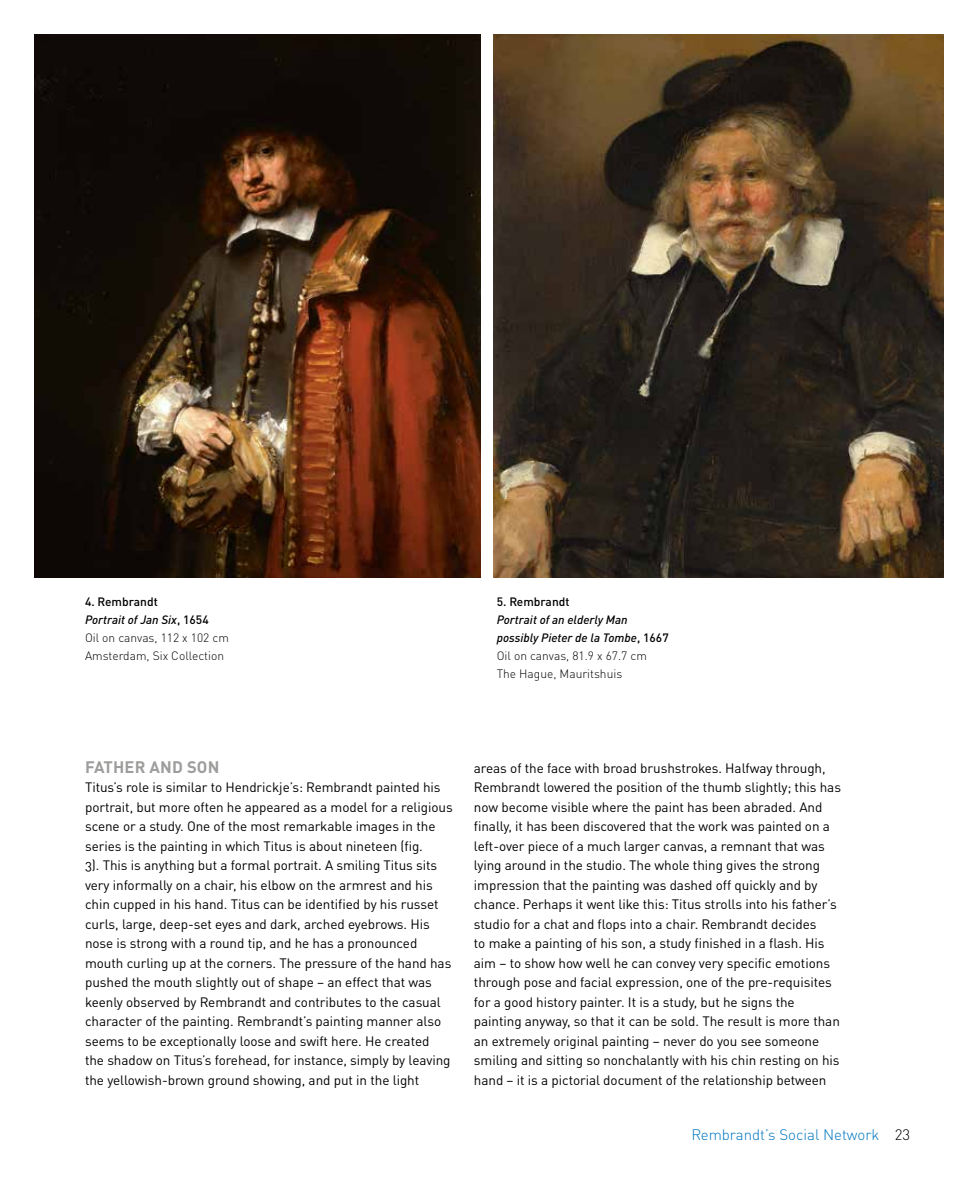
<style>
.page{position:relative;width:978px;height:1191px;background:#fff}
.page>*{position:absolute;margin:0;border:0;box-sizing:border-box;transform-origin:0 0}
.t1{font:700 16.5px "DIN Pro";letter-spacing:.01em;color:#9d9d9c}
.t2{font:300 15px "DIN Pro";color:#0075bf}
.t3{font:13.5px/19.5px "DIN Pro";letter-spacing:-.005em;color:#000}
.t4{font:italic 500 12px/18px "DIN Pro";color:#000}
.t5{font:300 12px/18px "DIN Pro";color:#000}
.t6{font:500 12px "DIN Pro";color:#000}
.s1{font-weight:500}
.s2{font-weight:500;font-style:italic}
.s3{font-style:normal}
.s4{font-weight:300;font-style:normal}
.s5{color:#000}
</style>
<div class="page">
<img style="left:494px;top:34px;width:450px;height:544px">
<img style="left:34px;top:34px;width:446px;height:544px">
<p class="t5" style="left:85px;top:592px;width:145px"><span class="s1">4. Rembrandt<br></span><span class="s2">Portrait of Jan Six</span><span class="s1">, 1654<br></span>Oil on canvas, 112 x 102 cm<br>Amsterdam, Six Collection</p>
<p class="t6" style="left:497px;top:592px;width:74px">5. Rembrandt</p>
<p class="t4" style="left:497px;top:610px;width:173px">Portrait of an elderly Man possibly Pieter de la Tombe<span class="s3">, 1667<br></span><span class="s4">Oil on canvas, 81.9 x 67.7 cm<br>The Hague, Mauritshuis</span></p>
<p class="t1" style="left:85px;top:753px;width:136px">FATHER AND SON</p>
<p class="t3" style="left:85px;top:776px;width:369px">Titus’s role is similar to Hendrickje’s: Rembrandt painted his portrait, but more often he appeared as a model for a religious scene or a study. One of the most remarkable images in the series is the painting in which Titus is about nineteen (fig.<br>3). This is anything but a formal portrait. A smiling Titus sits very informally on a chair, his elbow on the armrest and his chin cupped in his hand. Titus can be identified by his russet curls, large, deep-set eyes and dark, arched eyebrows. His nose is strong with a round tip, and he has a pronounced mouth curling up at the corners. The pressure of the hand has pushed the mouth slightly out of shape – an effect that was keenly observed by Rembrandt and contributes to the casual character of the painting. Rembrandt’s painting manner also seems to be exceptionally loose and swift here. He created<br>the shadow on Titus’s forehead, for instance, simply by leaving the yellowish-brown ground showing, and put in the light</p>
<p class="t3" style="left:474px;top:756px;width:369px">areas of the face with broad brushstrokes. Halfway through, Rembrandt lowered the position of the thumb slightly; this has now become visible where the paint has been abraded. And finally, it has been discovered that the work was painted on a left-over piece of a much larger canvas, a remnant that was lying around in the studio. The whole thing gives the strong impression that the painting was dashed off quickly and by chance. Perhaps it went like this: Titus strolls into his father’s studio for a chat and flops into a chair. Rembrandt decides<br>to make a painting of his son, a study finished in a flash. His aim – to show how well he can convey very specific emotions through pose and facial expression, one of the pre-requisites for a good history painter. It is a study, but he signs the painting anyway, so that it can be sold. The result is more than an extremely original painting – never do you see someone smiling and sitting so nonchalantly with his chin resting on his hand – it is a pictorial document of the relationship between</p>
<p class="t2" style="left:691px;top:1122px;width:220px">Rembrandt’s Social Network <span class="s5">23</span></p>
</div>
